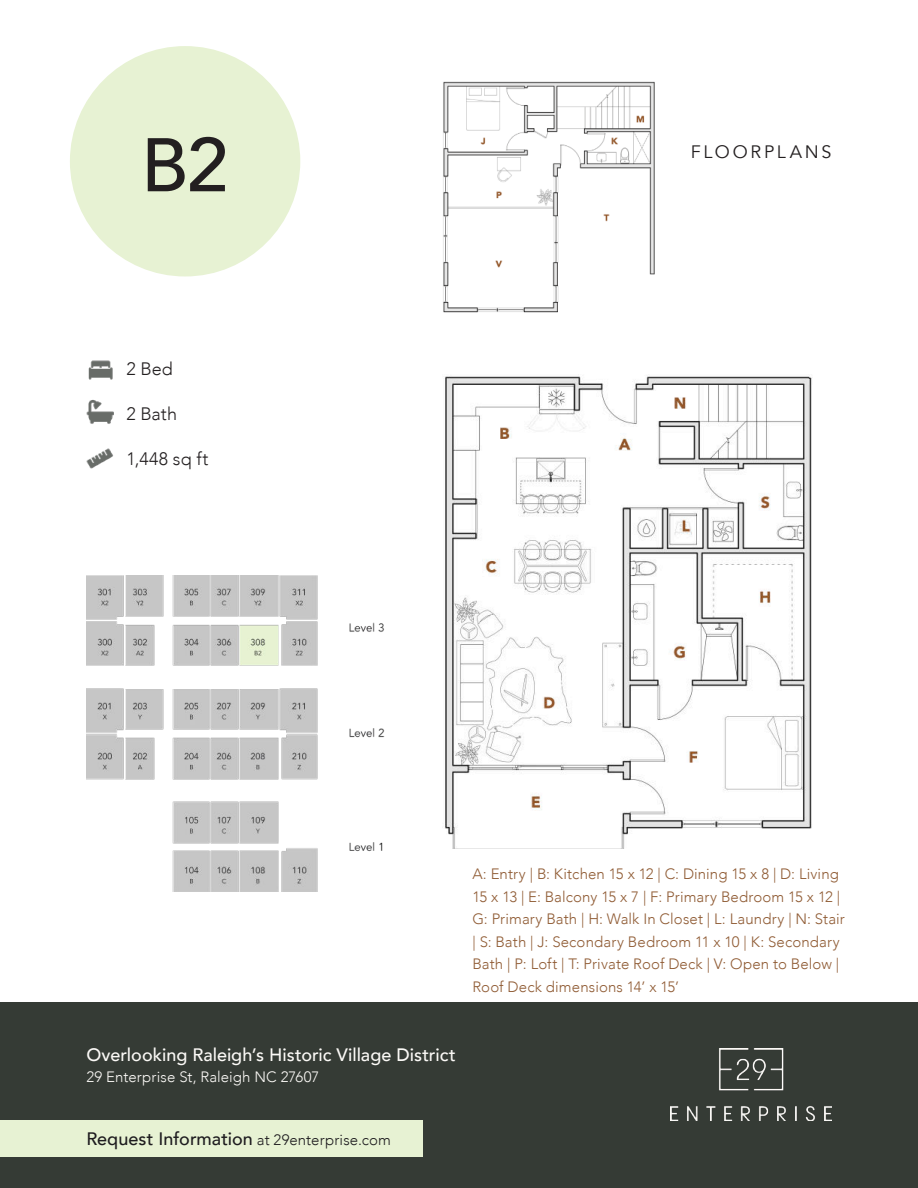
<style>
.page{position:relative;width:918px;height:1188px;background:#fff}
.page>*{position:absolute;margin:0;border:0;box-sizing:border-box;transform-origin:0 0}
.t1{font:500 75px "Avenir";color:#231f20}
.t2{font:500 18px "Avenir";color:#fbf9f6}
.t3{font:500 18px "Avenir";color:#1e1c1f}
.t4{font:300 18px "Avenir";color:#231f20}
.t5{font:18px "Avenir";letter-spacing:.155em;color:#231f20}
.t6{font:300 15px/22.5px "Avenir";letter-spacing:.01em;color:#905c35}
.t7{font:300 15px "Avenir";letter-spacing:.005em;color:#fbf9f6}
.s1{font-weight:300;font-size:15px}
</style>
<div class="page">
<div style="left:70px;top:46px;width:230px;height:230px;background:#e7f2d3;border-radius:50%"></div>
<img style="left:86px;top:399px;width:27px;height:25px">
<img style="left:86px;top:448px;width:27px;height:21px">
<img style="left:88px;top:360px;width:25px;height:20px">
<img style="left:86px;top:575px;width:298px;height:317px">
<div style="left:0;top:1003px;width:918px;height:185px;background:#353b35"></div>
<div style="left:0;top:1120px;width:422px;height:37px;background:#e7f2d3"></div>
<img style="left:671px;top:1048px;width:161px;height:72px">
<img style="left:445px;top:376px;width:367px;height:472px">
<img style="left:443px;top:81px;width:212px;height:232px">
<h1 class="t1" style="left:141px;top:134px;width:89px">B2</h1>
<p class="t4" style="left:126px;top:361px;width:48px">2 Bed</p>
<p class="t4" style="left:126px;top:406px;width:52px">2 Bath</p>
<p class="t4" style="left:126px;top:451px;width:83px">1,448 sq ft</p>
<p class="t5" style="left:691px;top:144px;width:142px">FLOORPLANS</p>
<p class="t6" style="left:472px;top:864px;width:374px">A: Entry | B: Kitchen 15 x 12 | C: Dining 15 x 8 | D: Living 15 x 13 | E: Balcony 15 x 7 | F: Primary Bedroom 15 x 12 | G: Primary Bath | H: Walk In Closet | L: Laundry | N: Stair | S: Bath | J: Secondary Bedroom 11 x 10 | K: Secondary Bath | P: Loft | T: Private Roof Deck | V: Open to Below | Roof Deck dimensions 14’ x 15’</p>
<p class="t2" style="left:86px;top:1047px;width:371px">Overlooking Raleigh’s Historic Village District</p>
<p class="t7" style="left:86px;top:1068px;width:234px">29 Enterprise St, Raleigh NC 27607</p>
<p class="t3" style="left:86px;top:1131px;width:306px">Request Information <span class="s1">at 29enterprise.com</span></p>
</div>
